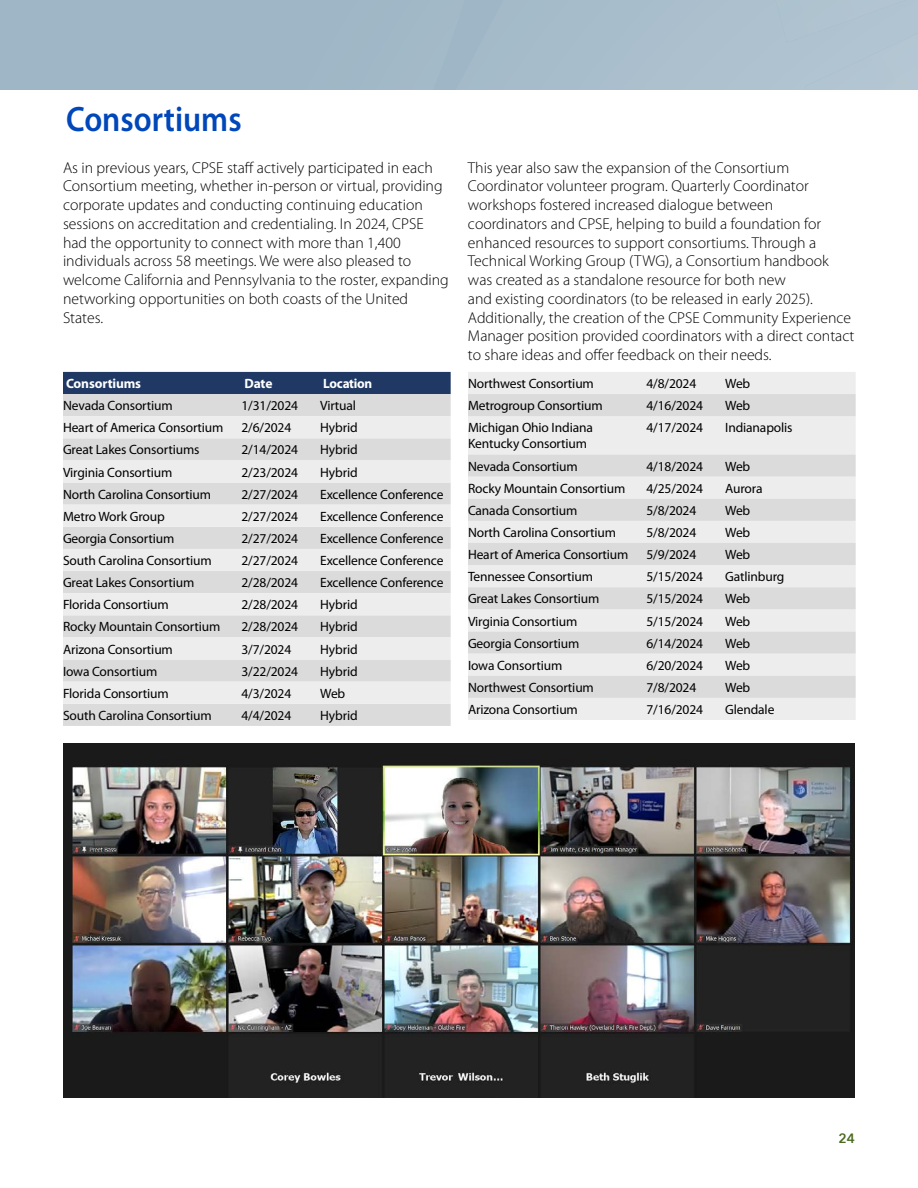
<style>
.page{position:relative;width:918px;height:1188px;background:#fff}
.page>*{position:absolute;margin:0;border:0;box-sizing:border-box;transform-origin:0 0}
.t1{font:600 35.4px "Myriad Pro";color:#0047ba;scale:.9 1}
.t2{font:300 15.75px/18.8px "Myriad Pro";color:#000}
.t3{font:13.5px/16.2px "Myriad Pro";letter-spacing:-.01em;color:#000}
.t4{font:700 13.5px "Myriad Pro";letter-spacing:-.01em;color:#fff}
.t5{font:600 13.5px "Avenir Next";color:#4a6a1f}
</style>
<div class="page">
<div style="left:0;top:0;width:918px;height:90px;background:#9fb6c6"></div>
<div style="left:598px;top:0;width:207px;height:90px;background:#acc0ce"></div>
<img style="left:776px;top:0;width:29px;height:43px">
<div style="left:805px;top:0;width:113px;height:90px;background:#b0c4d1"></div>
<img style="left:63px;top:743px;width:792px;height:355px">
<div style="left:63px;top:372px;width:388px;height:22px;background:#1f3864"></div>
<div style="left:63px;top:394px;width:388px;height:332px;background:#dbdbdb"></div>
<svg style="left:63px;top:416px;width:388px;height:288px;background:#e4e4e4"></svg>
<div style="left:468px;top:372px;width:388px;height:348px;background:#ededed"></div>
<svg style="left:468px;top:394px;width:388px;height:304px;background:#e3e3e3"></svg>
<h1 class="t1" style="left:66px;top:97px;width:196px">Consortiums</h1>
<p class="t2" style="left:63px;top:158px;width:387px">As in previous years, CPSE staff actively participated in each Consortium meeting, whether in-person or virtual, providing corporate updates and conducting continuing education sessions on accreditation and credentialing. In 2024, CPSE had the opportunity to connect with more than 1,400 individuals across 58 meetings. We were also pleased to welcome California and Pennsylvania to the roster, expanding networking opportunities on both coasts of the United States.</p>
<p class="t2" style="left:468px;top:158px;width:388px">This year also saw the expansion of the Consortium Coordinator volunteer program. Quarterly Coordinator workshops fostered increased dialogue between coordinators and CPSE, helping to build a foundation for enhanced resources to support consortiums. Through a Technical Working Group (TWG), a Consortium handbook was created as a standalone resource for both new<br>and existing coordinators (to be released in early 2025).<br>Additionally, the creation of the CPSE Community Experience Manager position provided coordinators with a direct contact to share ideas and offer feedback on their needs.</p>
<p class="t4" style="left:66px;top:375px;width:77px">Consortiums</p>
<p class="t4" style="left:244px;top:375px;width:30px">Date</p>
<p class="t4" style="left:323px;top:375px;width:51px">Location</p>
<p class="t3" style="left:63px;top:397px;width:111px">Nevada Consortium</p>
<p class="t3" style="left:241px;top:397px;width:58px">1/31/2024</p>
<p class="t3" style="left:320px;top:397px;width:38px">Virtual</p>
<p class="t3" style="left:63px;top:419px;width:162px">Heart of America Consortium</p>
<p class="t3" style="left:241px;top:419px;width:51px">2/6/2024</p>
<p class="t3" style="left:320px;top:419px;width:39px">Hybrid</p>
<p class="t3" style="left:63px;top:442px;width:138px">Great Lakes Consortiums</p>
<p class="t3" style="left:241px;top:442px;width:58px">2/14/2024</p>
<p class="t3" style="left:320px;top:442px;width:39px">Hybrid</p>
<p class="t3" style="left:63px;top:464px;width:111px">Virginia Consortium</p>
<p class="t3" style="left:241px;top:464px;width:58px">2/23/2024</p>
<p class="t3" style="left:320px;top:464px;width:39px">Hybrid</p>
<p class="t3" style="left:63px;top:486px;width:150px">North Carolina Consortium</p>
<p class="t3" style="left:241px;top:486px;width:58px">2/27/2024</p>
<p class="t3" style="left:320px;top:486px;width:125px">Excellence Conference</p>
<p class="t3" style="left:63px;top:508px;width:103px">Metro Work Group</p>
<p class="t3" style="left:241px;top:508px;width:58px">2/27/2024</p>
<p class="t3" style="left:320px;top:508px;width:125px">Excellence Conference</p>
<p class="t3" style="left:63px;top:530px;width:113px">Georgia Consortium</p>
<p class="t3" style="left:241px;top:530px;width:58px">2/27/2024</p>
<p class="t3" style="left:320px;top:530px;width:125px">Excellence Conference</p>
<p class="t3" style="left:63px;top:552px;width:150px">South Carolina Consortium</p>
<p class="t3" style="left:241px;top:552px;width:58px">2/27/2024</p>
<p class="t3" style="left:320px;top:552px;width:125px">Excellence Conference</p>
<p class="t3" style="left:63px;top:574px;width:133px">Great Lakes Consortium</p>
<p class="t3" style="left:241px;top:574px;width:58px">2/28/2024</p>
<p class="t3" style="left:320px;top:574px;width:125px">Excellence Conference</p>
<p class="t3" style="left:63px;top:596px;width:107px">Florida Consortium</p>
<p class="t3" style="left:241px;top:596px;width:58px">2/28/2024</p>
<p class="t3" style="left:320px;top:596px;width:39px">Hybrid</p>
<p class="t3" style="left:63px;top:619px;width:159px">Rocky Mountain Consortium</p>
<p class="t3" style="left:241px;top:619px;width:58px">2/28/2024</p>
<p class="t3" style="left:320px;top:619px;width:39px">Hybrid</p>
<p class="t3" style="left:63px;top:641px;width:111px">Arizona Consortium</p>
<p class="t3" style="left:241px;top:641px;width:51px">3/7/2024</p>
<p class="t3" style="left:320px;top:641px;width:39px">Hybrid</p>
<p class="t3" style="left:63px;top:663px;width:96px">Iowa Consortium</p>
<p class="t3" style="left:241px;top:663px;width:58px">3/22/2024</p>
<p class="t3" style="left:320px;top:663px;width:39px">Hybrid</p>
<p class="t3" style="left:63px;top:685px;width:107px">Florida Consortium</p>
<p class="t3" style="left:241px;top:685px;width:51px">4/3/2024</p>
<p class="t3" style="left:320px;top:685px;width:27px">Web</p>
<p class="t3" style="left:63px;top:707px;width:150px">South Carolina Consortium</p>
<p class="t3" style="left:241px;top:707px;width:51px">4/4/2024</p>
<p class="t3" style="left:320px;top:707px;width:39px">Hybrid</p>
<p class="t3" style="left:468px;top:375px;width:127px">Northwest Consortium</p>
<p class="t3" style="left:646px;top:375px;width:51px">4/8/2024</p>
<p class="t3" style="left:725px;top:375px;width:27px">Web</p>
<p class="t3" style="left:468px;top:397px;width:136px">Metrogroup Consortium</p>
<p class="t3" style="left:646px;top:397px;width:58px">4/16/2024</p>
<p class="t3" style="left:725px;top:397px;width:27px">Web</p>
<p class="t3" style="left:468px;top:419px;width:126px">Michigan Ohio Indiana<br>Kentucky Consortium</p>
<p class="t3" style="left:646px;top:419px;width:58px">4/17/2024</p>
<p class="t3" style="left:725px;top:419px;width:69px">Indianapolis</p>
<p class="t3" style="left:468px;top:458px;width:111px">Nevada Consortium</p>
<p class="t3" style="left:646px;top:458px;width:58px">4/18/2024</p>
<p class="t3" style="left:725px;top:458px;width:27px">Web</p>
<p class="t3" style="left:468px;top:480px;width:159px">Rocky Mountain Consortium</p>
<p class="t3" style="left:646px;top:480px;width:58px">4/25/2024</p>
<p class="t3" style="left:725px;top:480px;width:39px">Aurora</p>
<p class="t3" style="left:468px;top:502px;width:111px">Canada Consortium</p>
<p class="t3" style="left:646px;top:502px;width:51px">5/8/2024</p>
<p class="t3" style="left:725px;top:502px;width:27px">Web</p>
<p class="t3" style="left:468px;top:524px;width:150px">North Carolina Consortium</p>
<p class="t3" style="left:646px;top:524px;width:51px">5/8/2024</p>
<p class="t3" style="left:725px;top:524px;width:27px">Web</p>
<p class="t3" style="left:468px;top:546px;width:162px">Heart of America Consortium</p>
<p class="t3" style="left:646px;top:546px;width:51px">5/9/2024</p>
<p class="t3" style="left:725px;top:546px;width:27px">Web</p>
<p class="t3" style="left:468px;top:568px;width:127px">Tennessee Consortium</p>
<p class="t3" style="left:646px;top:568px;width:58px">5/15/2024</p>
<p class="t3" style="left:725px;top:568px;width:61px">Gatlinburg</p>
<p class="t3" style="left:468px;top:591px;width:133px">Great Lakes Consortium</p>
<p class="t3" style="left:646px;top:591px;width:58px">5/15/2024</p>
<p class="t3" style="left:725px;top:591px;width:27px">Web</p>
<p class="t3" style="left:468px;top:613px;width:111px">Virginia Consortium</p>
<p class="t3" style="left:646px;top:613px;width:58px">5/15/2024</p>
<p class="t3" style="left:725px;top:613px;width:27px">Web</p>
<p class="t3" style="left:468px;top:635px;width:113px">Georgia Consortium</p>
<p class="t3" style="left:646px;top:635px;width:58px">6/14/2024</p>
<p class="t3" style="left:725px;top:635px;width:27px">Web</p>
<p class="t3" style="left:468px;top:657px;width:96px">Iowa Consortium</p>
<p class="t3" style="left:646px;top:657px;width:58px">6/20/2024</p>
<p class="t3" style="left:725px;top:657px;width:27px">Web</p>
<p class="t3" style="left:468px;top:679px;width:127px">Northwest Consortium</p>
<p class="t3" style="left:646px;top:679px;width:51px">7/8/2024</p>
<p class="t3" style="left:725px;top:679px;width:27px">Web</p>
<p class="t3" style="left:468px;top:701px;width:111px">Arizona Consortium</p>
<p class="t3" style="left:646px;top:701px;width:58px">7/16/2024</p>
<p class="t3" style="left:725px;top:701px;width:51px">Glendale</p>
<p class="t5" style="left:839px;top:1127px;width:18px">24</p>
</div>
